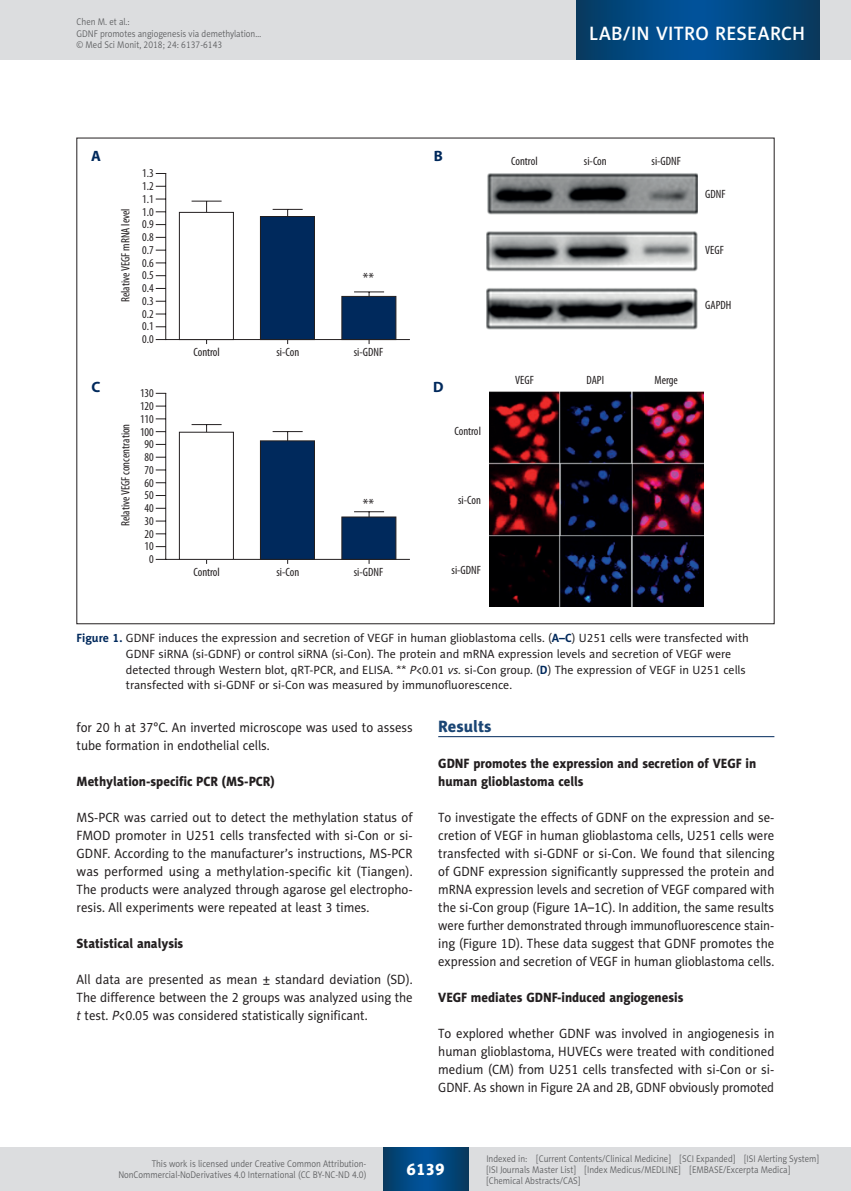
<style>
.page{position:relative;width:851px;height:1191px;background:#fff}
.page>*{position:absolute;margin:0;border:0;box-sizing:border-box;transform-origin:0 0}
.t1{font:19.5px "Naomi Sans EFN Medium";letter-spacing:.01em;color:#fff}
.MSM_Headline_1{font:16.5px "Naomi Sans EFN Heavy";color:#1a4574}
.t2{font:16.5px "Naomi Sans EFN Heavy";color:#fff}
.t3{font:condensed 15px "Myriad Pro";color:#231f20}
.t4{font:700 15px "Myriad Pro";color:#00295c}
.MSM_Body{font:13.5px/18px "Naomi Sans EFN";color:#231f20;text-align:justify;scale:.95 1}
.MSM_Headline_2{font:13.5px/18px "Naomi Sans EFN Heavy";color:#231f20;scale:.95 1}
.MSM_Rycina_tytul{font:12px/15.8px "Naomi Sans EFN";color:#231f20}
.t5{font:condensed 12px/12.8px "Myriad Pro";color:#231f20;text-align:justify}
.MSM_pagina_zywa{font:9.75px/11.2px "Naomi Sans EFN Light";color:#57585a;scale:.9 1}
.MSM_pagina_sygnatura{font:9.75px "Naomi Sans EFN Light";color:#57585a;scale:.9 1}
.s1{font-weight:700;color:#00295c}
.s2{font-style:italic}
</style>
<div class="page">
<hr style="left:438px;top:736px;width:336px;height:1px;background:#00295c">
<img style="left:489px;top:392px;width:214px;height:214px">
<img style="left:486px;top:173px;width:211px;height:157px">
<hr style="left:156px;top:339px;width:254px;height:1px;background:#231f20">
<hr style="left:165px;top:173px;width:1px;height:167px;background:#231f20">
<hr style="left:191px;top:201px;width:30px;height:1px;background:#231f20">
<hr style="left:206px;top:201px;width:1px;height:143px;background:#231f20">
<svg style="left:179px;top:209px;width:206px;height:136px"></svg>
<div style="left:341px;top:296px;width:55px;height:44px;background:#00295c;border:1px solid #231f20"></div>
<hr style="left:156px;top:559px;width:254px;height:1px;background:#231f20">
<hr style="left:165px;top:393px;width:1px;height:167px;background:#231f20">
<hr style="left:191px;top:424px;width:30px;height:1px;background:#231f20">
<hr style="left:206px;top:424px;width:1px;height:140px;background:#231f20">
<svg style="left:179px;top:431px;width:206px;height:133px"></svg>
<div style="left:341px;top:516px;width:55px;height:44px;background:#00295c;border:1px solid #231f20"></div>
<div style="left:0;top:1148px;width:850px;height:43px;background:#dcdddf"></div>
<svg style="left:383px;top:1147px;width:85px;height:43px;background:#02477e"></svg>
<div style="left:0;top:0;width:850px;height:60px;background:#dcdddf"></div>
<svg style="left:576px;top:0;width:243px;height:60px;background:#02477e"></svg>
<p class="MSM_pagina_zywa" style="left:77px;top:16px;width:206px">Chen M. et al.:<br>GDNF promotes angiogenesis via demethylation…</p>
<p class="MSM_pagina_sygnatura" style="left:77px;top:39px;width:163px">© Med Sci Monit, 2018; 24: 6137-6143</p>
<p class="t4" style="left:91px;top:147px;width:11px">A</p>
<p class="t4" style="left:91px;top:377px;width:10px">C</p>
<p class="t5" style="left:119px;top:302px;width:95px;rotate:-90deg">Relative VEGF mRNA level</p>
<p class="t5" style="left:142px;top:167px;width:13px">1.3<br>1.2<br>1.1<br>1.0<br>0.9<br>0.8<br>0.7<br>0.6<br>0.5<br>0.4<br>0.3<br>0.2<br>0.1<br>0.0</p>
<p class="t5" style="left:119px;top:526px;width:104px;rotate:-90deg">Relative VEGF concentration</p>
<p class="t5" style="left:140px;top:387px;width:15px;text-align:right">130<br>120<br>110<br>100<br>90<br>80<br>70<br>60<br>50<br>40<br>30<br>20<br>10<br>0</p>
<p class="t3" style="left:363px;top:270px;width:13px">**</p>
<p class="t5" style="left:193px;top:346px;width:28px">Control</p>
<p class="t5" style="left:276px;top:346px;width:24px">si-Con</p>
<p class="t5" style="left:354px;top:346px;width:31px">si-GDNF</p>
<p class="t3" style="left:363px;top:496px;width:13px">**</p>
<p class="t5" style="left:193px;top:566px;width:28px">Control</p>
<p class="t5" style="left:276px;top:566px;width:24px">si-Con</p>
<p class="t5" style="left:354px;top:566px;width:31px">si-GDNF</p>
<h1 class="t1" style="left:589px;top:22px;width:217px">LAB/IN VITRO RESEARCH</h1>
<p class="t4" style="left:433px;top:147px;width:11px">B</p>
<p class="t4" style="left:433px;top:377px;width:12px">D</p>
<p class="t5" style="left:454px;top:425px;width:28px">Control</p>
<p class="t5" style="left:458px;top:494px;width:24px">si-Con</p>
<p class="t5" style="left:451px;top:563px;width:31px">si-GDNF</p>
<p class="t5" style="left:511px;top:155px;width:28px">Control</p>
<p class="t5" style="left:584px;top:155px;width:24px">si-Con</p>
<p class="t5" style="left:651px;top:155px;width:31px">si-GDNF</p>
<p class="t5" style="left:705px;top:188px;width:22px">GDNF</p>
<p class="t5" style="left:705px;top:244px;width:20px">VEGF</p>
<p class="t5" style="left:705px;top:299px;width:28px">GAPDH</p>
<p class="t5" style="left:515px;top:374px;width:20px">VEGF</p>
<p class="t5" style="left:586px;top:374px;width:19px">DAPI</p>
<p class="t5" style="left:654px;top:374px;width:25px">Merge</p>
<p class="MSM_Rycina_tytul" style="left:126px;top:630px;width:624px;text-indent:-49px"><span class="s1">Figure 1.</span> GDNF induces the expression and secretion of VEGF in human glioblastoma cells. (<span class="s1">A–C</span>) U251 cells were transfected with GDNF siRNA (si-GDNF) or control siRNA (si-Con). The protein and mRNA expression levels and secretion of VEGF were detected through Western blot, qRT-PCR, and ELISA. ** <span class="s2">P</span>&lt;0.01 <span class="s2">vs.</span> si-Con group. (<span class="s1">D</span>) The expression of VEGF in U251 cells transfected with si-GDNF or si-Con was measured by immunofluorescence.</p>
<p class="MSM_Body" style="left:77px;top:718px;width:355px">for 20 h at 37°C. An inverted microscope was used to assess tube formation in endothelial cells.</p>
<p class="MSM_Headline_2" style="left:77px;top:772px;width:210px">Methylation-specific PCR (MS-PCR)</p>
<p class="MSM_Body" style="left:77px;top:808px;width:355px">MS-PCR was carried out to detect the methylation status of FMOD promoter in U251 cells transfected with si-Con or si-GDNF. According to the manufacturer’s instructions, MS-PCR was performed using a methylation-specific kit (Tiangen).<br>The products were analyzed through agarose gel electropho&shy;resis. All experiments were repeated at least 3 times.</p>
<p class="MSM_Headline_2" style="left:77px;top:934px;width:114px">Statistical analysis</p>
<p class="MSM_Body" style="left:77px;top:970px;width:355px">All data are presented as mean ± standard deviation (SD).<br>The difference between the 2 groups was analyzed using the <span class="s2">t</span> test. <span class="s2">P</span>&lt;0.05 was considered statistically significant.</p>
<p class="MSM_Headline_1" style="left:438px;top:716px;width:55px">Results</p>
<p class="MSM_Headline_2" style="left:438px;top:754px;width:336px">GDNF promotes the expression and secretion of VEGF in human glioblastoma cells</p>
<p class="MSM_Body" style="left:438px;top:808px;width:355px">To investigate the effects of GDNF on the expression and se&shy;cretion of VEGF in human glioblastoma cells, U251 cells were transfected with si-GDNF or si-Con. We found that silencing of GDNF expression significantly suppressed the protein and mRNA expression levels and secretion of VEGF compared with the si-Con group (Figure 1A–1C). In addition, the same results were further demonstrated through immunofluorescence stain&shy;ing (Figure 1D). These data suggest that GDNF promotes the expression and secretion of VEGF in human glioblastoma cells.</p>
<p class="MSM_Headline_2" style="left:438px;top:988px;width:259px">VEGF mediates GDNF-induced angiogenesis</p>
<p class="MSM_Body" style="left:438px;top:1024px;width:355px">To explored whether GDNF was involved in angiogenesis in human glioblastoma, HUVECs were treated with conditioned medium (CM) from U251 cells transfected with si-Con or si-GDNF. As shown in Figure 2A and 2B, GDNF obviously promoted</p>
<p class="MSM_pagina_zywa" style="left:118px;top:1158px;width:277px;text-align:right">This work is licensed under Creative Common Attribution-<br>NonCommercial-NoDerivatives 4.0 International (CC BY-NC-ND 4.0)</p>
<p class="t2" style="left:406px;top:1159px;width:40px">6139</p>
<p class="MSM_pagina_zywa" style="left:486px;top:1152px;width:371px">Indexed in: [Current Contents/Clinical Medicine] [SCI Expanded] [ISI Alerting System] [ISI Journals Master List] [Index Medicus/MEDLINE] [EMBASE/Excerpta Medica] [Chemical Abstracts/CAS]</p>
</div>
